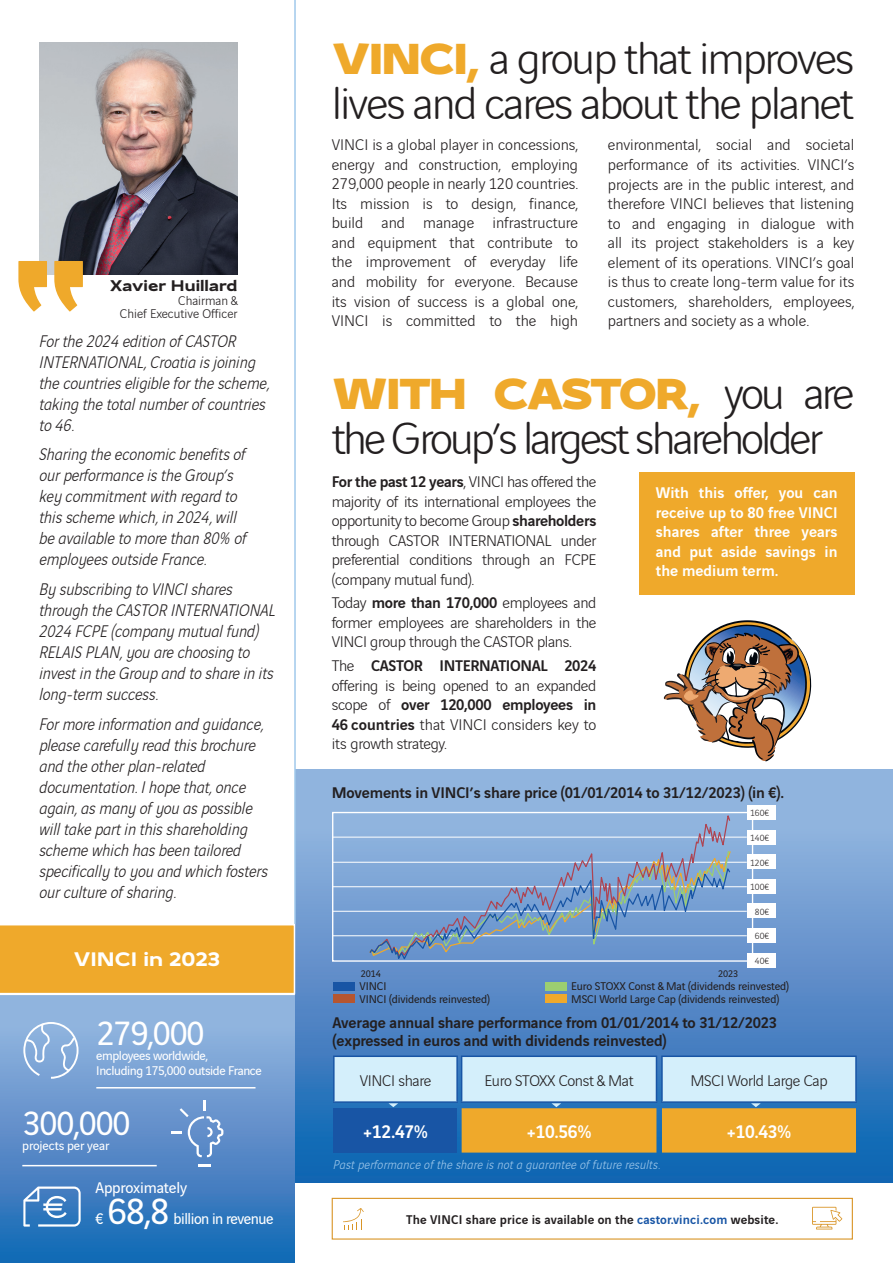
<style>
.page{position:relative;width:893px;height:1263px;background:#fff}
.page>*{position:absolute;margin:0;border:0;box-sizing:border-box;transform-origin:0 0}
.t1{font:300 48px/45px "Vinci Rounded";letter-spacing:-.04em;color:#231f20}
.t2{font:300 48px "Vinci Rounded";letter-spacing:-.06em;color:#231f20}
.t3{font:900 46.5px "Vinci Sans Expanded";letter-spacing:-.04em;color:#efa92b}
.t4{font:39px "Vinci Sans";color:#fff}
.t5{font:36px "Vinci Sans";letter-spacing:-.03em;color:#fff}
.t6{font:700 21px "Vinci Sans Expanded";color:#fff}
.t7{font:500 19.5px "Vinci Sans";letter-spacing:-.02em;color:#fff}
.t8{font:italic 300 18px/21px "Vinci Sans";color:#231f20}
.t9{font:300 16.5px/19.5px "Vinci Sans";letter-spacing:-.02em;color:#231f20;text-align:justify}
.t10{font:500 16.5px/18px "Vinci Sans";letter-spacing:-.01em;color:#231f20}
.t11{font:500 16.5px/19.5px "Vinci Sans";color:#fff;text-align:justify}
.t12{font:16.5px "Vinci Sans";letter-spacing:-.03em;color:#fff;scale:.96 1}
.t13{font:700 16.5px "Vinci Sans Expanded";color:#231f20}
.t14{font:16.5px/31.5px "Vinci Sans";letter-spacing:-.01em;color:#fff}
.t15{font:500 13.5px "Vinci Sans";letter-spacing:.01em;color:#231f20}
.t16{font:italic 300 13.5px "Vinci Sans";letter-spacing:.02em;color:#a0c9eb}
.t17{font:13.5px/15px "Vinci Sans";letter-spacing:-.03em;color:#fff}
.t18{font:300 13.5px/13.5px "Vinci Sans";color:#231f20;text-align:right}
.t19{font:13.5px "Vinci Sans";letter-spacing:-.01em;color:#fff}
.t20{font:12px/12.9px "Vinci Sans";letter-spacing:-.01em;color:#231f20}
.t21{font:10.2px "Vinci Sans";letter-spacing:-.01em;color:#231f20}
.t22{font:300 9.6px "Vinci Sans";color:#231f20}
.s1{font-family:"Vinci Sans Expanded";font-weight:900;font-size:46.5px;color:#efa92b}
.s2{font-family:"Vinci Rounded";font-weight:300;font-size:48px;color:#231f20}
.s3{font-weight:500}
.s4{color:#1855a5}
</style>
<div class="page">
<div style="left:0;top:983px;width:294px;height:280px;background:linear-gradient(to bottom,#a7bee4,#1967b4)"></div>
<svg style="left:296px;top:769px;width:597px;height:413px;background:#5e91ca"></svg>
<img style="left:39px;top:43px;width:199px;height:232px">
<div style="left:0;top:925px;width:294px;height:68px;background:#efa92b"></div>
<hr style="left:294px;top:0;width:2px;height:924px;background:#a0c9eb">
<svg style="left:664px;top:620px;width:148px;height:141px"></svg>
<svg style="left:23px;top:1022px;width:56px;height:57px;background:#98b8df"></svg>
<svg style="left:198px;top:1164px;width:12px;height:2px"></svg>
<svg style="left:171px;top:1100px;width:52px;height:57px;background:#769dd1"></svg>
<svg style="left:812px;top:1207px;width:30px;height:22px"></svg>
<svg style="left:343px;top:1208px;width:21px;height:21px"></svg>
<svg style="left:23px;top:1186px;width:58px;height:40px;background:#679acd"></svg>
<div style="left:747px;top:879px;width:28px;height:15px;background:#fff"></div>
<div style="left:747px;top:903px;width:28px;height:15px;background:#fff"></div>
<div style="left:747px;top:928px;width:28px;height:15px;background:#fff"></div>
<div style="left:747px;top:953px;width:28px;height:14px;background:#fff"></div>
<div style="left:747px;top:854px;width:28px;height:15px;background:#fff"></div>
<div style="left:747px;top:830px;width:28px;height:14px;background:#fff"></div>
<div style="left:747px;top:805px;width:28px;height:15px;background:#fff"></div>
<hr style="left:333px;top:911px;width:414px;height:1px;background:#fff">
<hr style="left:333px;top:886px;width:414px;height:1px;background:#fff">
<hr style="left:333px;top:935px;width:414px;height:1px;background:#fff">
<hr style="left:333px;top:837px;width:414px;height:1px;background:#fff">
<hr style="left:333px;top:862px;width:414px;height:1px;background:#fff">
<svg style="left:369px;top:811px;width:362px;height:38px;background:#95b5dd"></svg>
<svg style="left:369px;top:849px;width:363px;height:113px;background:#7e9fca"></svg>
<div style="left:332px;top:1198px;width:521px;height:41px;border:1px solid #d99527"></div>
<div style="left:639px;top:473px;width:215px;height:122px;background:#efa92b"></div>
<hr style="left:22px;top:1165px;width:135px;height:1px;background:#fff">
<hr style="left:0;top:993px;width:295px;height:2px;background:#fff">
<hr style="left:96px;top:1087px;width:160px;height:1px;background:#fff">
<div style="left:333px;top:982px;width:21px;height:8px;background:#1855a5"></div>
<div style="left:333px;top:994px;width:21px;height:9px;background:#b55630"></div>
<div style="left:545px;top:982px;width:21px;height:8px;background:#9cce71"></div>
<div style="left:545px;top:995px;width:21px;height:8px;background:#efa92b"></div>
<svg style="left:334px;top:1056px;width:522px;height:96px;background:#bbbba3"></svg>
<hr style="left:461px;top:1055px;width:196px;height:2px;background:#1855a5">
<hr style="left:461px;top:1057px;width:1px;height:44px;background:#1855a5">
<hr style="left:656px;top:1057px;width:1px;height:44px;background:#1855a5">
<hr style="left:461px;top:1101px;width:196px;height:2px;background:#1855a5">
<hr style="left:661px;top:1055px;width:196px;height:2px;background:#1855a5">
<hr style="left:661px;top:1057px;width:2px;height:44px;background:#1855a5">
<hr style="left:855px;top:1057px;width:2px;height:44px;background:#1855a5">
<hr style="left:661px;top:1101px;width:196px;height:2px;background:#1855a5">
<hr style="left:333px;top:1055px;width:125px;height:2px;background:#1855a5">
<hr style="left:333px;top:1057px;width:2px;height:44px;background:#1855a5">
<hr style="left:456px;top:1057px;width:2px;height:44px;background:#1855a5">
<hr style="left:333px;top:1101px;width:125px;height:2px;background:#1855a5">
<svg style="left:54px;top:261px;width:29px;height:51px"></svg>
<svg style="left:18px;top:261px;width:29px;height:51px"></svg>
<p class="t13" style="left:110px;top:273px;width:129px">Xavier Huillard</p>
<p class="t18" style="left:120px;top:292px;width:119px">Chairman &amp;<br>Chief Executive Officer</p>
<p class="t8" style="left:39px;top:329px;width:232px">For the 2024 edition of CASTOR<br>INTERNATIONAL, Croatia is joining the countries eligible for the scheme, taking the total number of countries to 46.</p>
<p class="t8" style="left:39px;top:442px;width:209px">Sharing the economic benefits of our performance is the Group’s key commitment with regard to this scheme which, in 2024, will be available to more than 80% of employees outside France.</p>
<p class="t8" style="left:39px;top:577px;width:238px">By subscribing to VINCI shares through the CASTOR INTERNATIONAL<br>2024 FCPE (company mutual fund)<br>RELAIS PLAN, you are choosing to invest in the Group and to share in its long-term success.</p>
<p class="t8" style="left:39px;top:712px;width:230px">For more information and guidance, please carefully read this brochure and the other plan-related documentation. I hope that, once again, as many of you as possible will take part in this shareholding scheme which has been tailored specifically to you and which fosters our culture of sharing.</p>
<p class="t6" style="left:74px;top:944px;width:148px">VINCI in 2023</p>
<h3 class="t5" style="left:97px;top:1006px;width:109px">279,000</h3>
<p class="t17" style="left:96px;top:1047px;width:167px">employees worldwide,<br>Including 175,000 outside France</p>
<h3 class="t5" style="left:23px;top:1096px;width:109px">300,000</h3>
<p class="t19" style="left:22px;top:1135px;width:89px">projects per year</p>
<p class="t14" style="left:95px;top:1170px;width:93px">Approximately €</p>
<h3 class="t4" style="left:108px;top:1182px;width:63px">68,8</h3>
<p class="t12" style="left:174px;top:1206px;width:106px">billion in revenue</p>
<h1 class="t1" style="left:332px;top:32px;width:524px"><span class="s1">VINCI,</span> a group that improves lives and cares about the planet</h1>
<p class="t9" style="left:332px;top:134px;width:248px">VINCI is a global player in concessions, energy and construction, employing 279,000 people in nearly 120 countries.<br>Its mission is to design, finance, build and manage infrastructure and equipment that contribute to the improvement of everyday life and mobility for everyone. Because its vision of success is a global one, VINCI is committed to the high</p>
<p class="t9" style="left:608px;top:134px;width:248px">environmental, social and societal performance of its activities. VINCI’s projects are in the public interest, and therefore VINCI believes that listening to and engaging in dialogue with all its project stakeholders is a key element of its operations. VINCI’s goal is thus to create long-term value for its customers, shareholders, employees, partners and society as a whole.</p>
<h2 class="t3" style="left:332px;top:357px;width:524px">WITH CASTOR, <span class="s2">you are</span></h2>
<h1 class="t2" style="left:332px;top:405px;width:493px">the Group’s largest shareholder</h1>
<p class="t9" style="left:332px;top:470px;width:266px"><span class="s3">For the past 12 years</span>, VINCI has offered the majority of its international employees the opportunity to become Group <span class="s3">shareholders </span>through CASTOR INTERNATIONAL under preferential conditions through an FCPE (company mutual fund).</p>
<p class="t9" style="left:332px;top:592px;width:266px">Today <span class="s3">more than 170,000</span> employees and former employees are shareholders in the VINCI group through the CASTOR plans.</p>
<p class="t9" style="left:332px;top:654px;width:266px">The <span class="s3">CASTOR INTERNATIONAL 2024 </span>offering is being opened to an expanded scope of <span class="s3">over 120,000 employees in 46 countries</span> that VINCI considers key to its growth strategy.</p>
<p class="t11" style="left:656px;top:481px;width:183px">With this offer, you can receive up to 80 free VINCI shares after three years and put aside savings in the medium term.</p>
<p class="t10" style="left:332px;top:782px;width:454px">Movements in VINCI’s share price (01/01/2014 to 31/12/2023) (in €).</p>
<p class="t22" style="left:750px;top:806px;width:21px">160€</p>
<p class="t22" style="left:750px;top:830px;width:21px">140€</p>
<p class="t22" style="left:750px;top:855px;width:21px">120€</p>
<p class="t21" style="left:361px;top:966px;width:22px">2014</p>
<p class="t21" style="left:718px;top:966px;width:22px">2023</p>
<p class="t22" style="left:750px;top:880px;width:21px">100€</p>
<p class="t22" style="left:755px;top:905px;width:16px">80€</p>
<p class="t22" style="left:755px;top:929px;width:16px">60€</p>
<p class="t22" style="left:755px;top:954px;width:16px">40€</p>
<p class="t20" style="left:360px;top:979px;width:132px">VINCI<br>VINCI (dividends reinvested)</p>
<p class="t20" style="left:571px;top:979px;width:219px">Euro STOXX Const &amp; Mat (dividends reinvested)<br>MSCI World Large Cap (dividends reinvested)</p>
<p class="t10" style="left:333px;top:1012px;width:446px">Average annual share performance from 01/01/2014 to 31/12/2023 (expressed in euros and with dividends reinvested)</p>
<p class="t9" style="left:360px;top:1069px;width:73px">VINCI share</p>
<p class="t9" style="left:484px;top:1069px;width:151px">Euro STOXX Const &amp; Mat</p>
<p class="t9" style="left:690px;top:1069px;width:139px">MSCI World Large Cap</p>
<p class="t7" style="left:363px;top:1116px;width:67px">+12.47%</p>
<p class="t7" style="left:526px;top:1116px;width:67px">+10.56%</p>
<p class="t7" style="left:726px;top:1116px;width:67px">+10.43%</p>
<p class="t16" style="left:333px;top:1154px;width:328px">Past performance of the share is not a guarantee of future results.</p>
<p class="t15" style="left:406px;top:1209px;width:374px">The VINCI share price is available on the <span class="s4">castor.vinci.com</span> website.</p>
</div>
